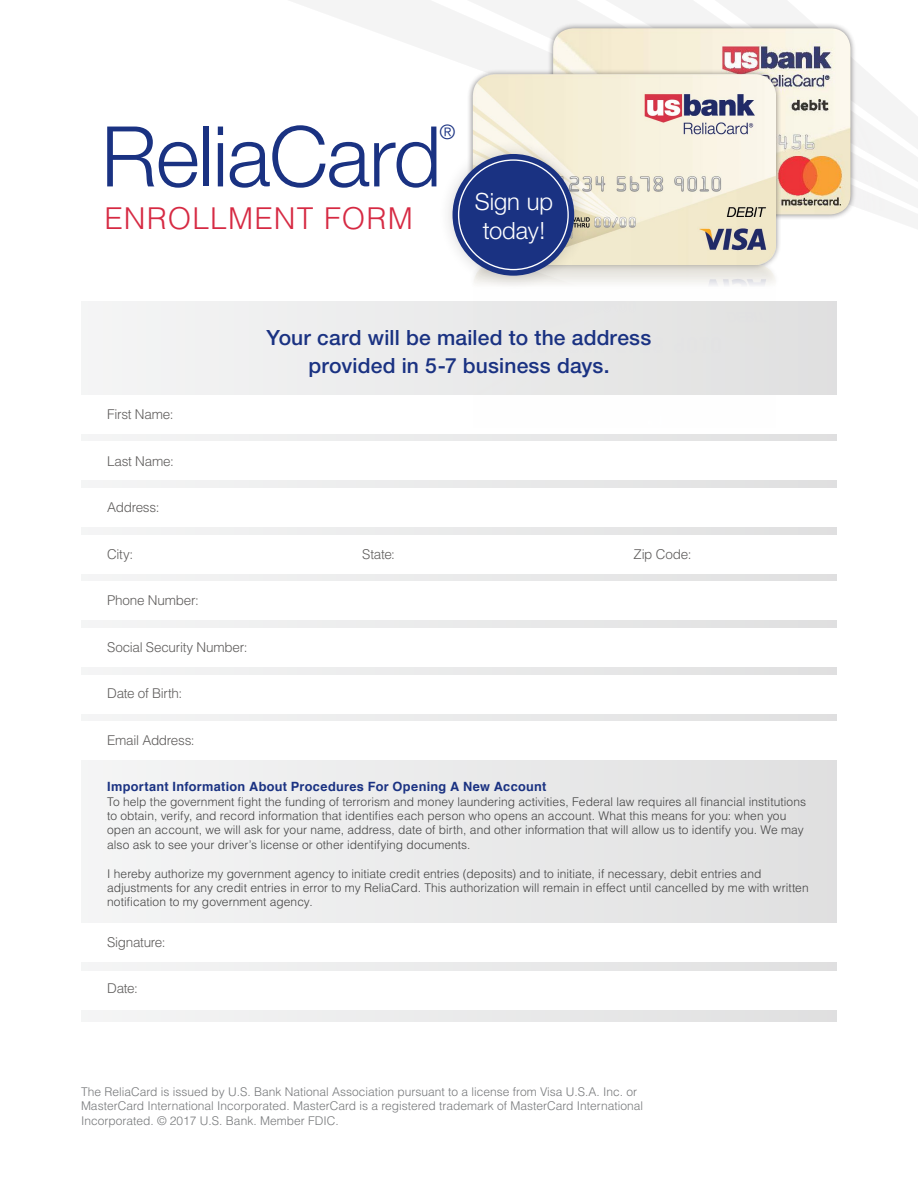
<style>
.page{position:relative;width:918px;height:1188px;background:#fff}
.page>*{position:absolute;margin:0;border:0;box-sizing:border-box;transform-origin:0 0}
.t1{font:300 83.85px "Helvetica Neue";letter-spacing:-.015em;color:#1a3282}
.t2{font:300 30.15px "Helvetica";letter-spacing:.04em;color:#d62a43}
.t3{font:300 23.85px/28.5px "Helvetica Neue";letter-spacing:-.005em;color:#fff;text-align:center}
.t4{font:500 21px/28.5px "Helvetica Neue";letter-spacing:.01em;color:#1a3282;text-align:center}
.t5{font:300 19.95px "Helvetica Neue";color:#1a3282}
.t6{font:300 13.5px "Helvetica";letter-spacing:-.02em;color:#5f5d5c}
.t7{font:700 12.75px "Helvetica";letter-spacing:.025em;color:#1a3282}
.t8{font:300 12px/14.4px "Helvetica";letter-spacing:.005em;color:#444}
.t9{font:300 12px/14.4px "Helvetica";color:#77797b}
</style>
<div class="page">
<div style="left:81px;top:301px;width:756px;height:720px;background:#ebecec"></div>
<svg style="left:290px;top:0;width:628px;height:308px"></svg>
<div style="left:72px;top:395px;width:774px;height:38px;background:#fff"></div>
<div style="left:72px;top:441px;width:774px;height:39px;background:#fff"></div>
<div style="left:72px;top:488px;width:774px;height:39px;background:#fff"></div>
<div style="left:72px;top:535px;width:774px;height:38px;background:#fff"></div>
<div style="left:72px;top:581px;width:774px;height:39px;background:#fff"></div>
<div style="left:72px;top:628px;width:774px;height:39px;background:#fff"></div>
<div style="left:72px;top:675px;width:774px;height:38px;background:#fff"></div>
<div style="left:72px;top:721px;width:774px;height:39px;background:#fff"></div>
<div style="left:72px;top:923px;width:769px;height:38px;background:#fff"></div>
<div style="left:72px;top:971px;width:769px;height:39px;background:#fff"></div>
<svg style="left:477px;top:20px;width:419px;height:192px;fill:#f4f4f4"></svg>
<div style="left:547px;top:22px;width:310px;height:199px;background:#231f20;opacity:.6"></div>
<img style="left:553px;top:28px;width:297px;height:186px">
<div style="left:467px;top:69px;width:314px;height:221px;background:#231f20;opacity:.6"></div>
<img style="left:472px;top:74px;width:303px;height:321px">
<div style="left:438px;top:139px;width:151px;height:151px;background:#231f20;opacity:.2"></div>
<div style="left:453px;top:154px;width:121px;height:122px;background:#1a3282;border-radius:50%"></div>
<h1 class="t1" style="left:101px;top:105px;width:342px">ReliaCard</h1>
<h3 class="t5" style="left:439px;top:120px;width:17px">®</h3>
<h2 class="t2" style="left:105px;top:199px;width:310px">ENROLLMENT FORM</h2>
<h3 class="t3" style="left:475px;top:187px;width:80px">Sign up today!</h3>
<h3 class="t4" style="left:267px;top:323px;width:386px">Your card will be mailed to the address provided in 5-7 business days.</h3>
<p class="t6" style="left:107px;top:406px;width:68px">First Name:</p>
<p class="t6" style="left:107px;top:452px;width:68px">Last Name:</p>
<p class="t6" style="left:107px;top:499px;width:54px">Address:</p>
<p class="t6" style="left:107px;top:545px;width:28px">City:</p>
<p class="t6" style="left:362px;top:545px;width:34px">State:</p>
<p class="t6" style="left:634px;top:545px;width:59px">Zip Code:</p>
<p class="t6" style="left:107px;top:592px;width:93px">Phone Number:</p>
<p class="t6" style="left:107px;top:638px;width:142px">Social Security Number:</p>
<p class="t6" style="left:107px;top:685px;width:77px">Date of Birth:</p>
<p class="t6" style="left:107px;top:731px;width:89px">Email Address:</p>
<p class="t7" style="left:107px;top:776px;width:441px">Important Information About Procedures For Opening A New Account</p>
<p class="t8" style="left:107px;top:794px;width:700px">To help the government fight the funding of terrorism and money laundering activities, Federal law requires all financial institutions to obtain, verify, and record information that identifies each person who opens an account. What this means for you: when you open an account, we will ask for your name, address, date of birth, and other information that will allow us to identify you. We may also ask to see your driver’s license or other identifying documents.</p>
<p class="t8" style="left:107px;top:866px;width:703px">I hereby authorize my government agency to initiate credit entries (deposits) and to initiate, if necessary, debit entries and adjustments for any credit entries in error to my ReliaCard. This authorization will remain in effect until cancelled by me with written notification to my government agency.</p>
<p class="t6" style="left:107px;top:934px;width:60px">Signature:</p>
<p class="t6" style="left:107px;top:980px;width:32px">Date:</p>
<p class="t9" style="left:81px;top:1084px;width:564px">The ReliaCard is issued by U.S. Bank National Association pursuant to a license from Visa U.S.A. Inc. or<br>MasterCard International Incorporated. MasterCard is a registered trademark of MasterCard International<br>Incorporated. © 2017 U.S. Bank. Member FDIC.</p>
</div>
